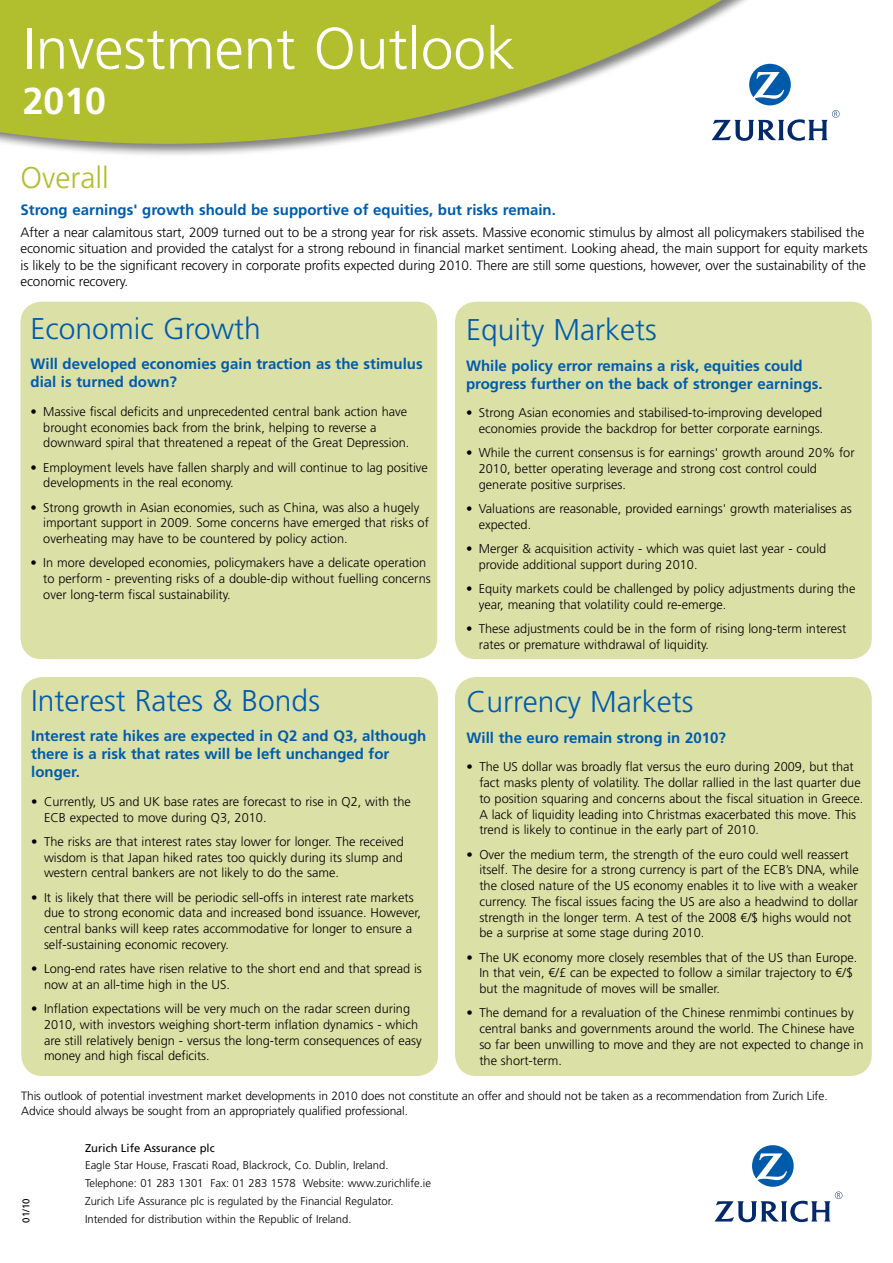
<style>
.page{position:relative;width:893px;height:1263px;background:#fff}
.page>*{position:absolute;margin:0;border:0;box-sizing:border-box;transform-origin:0 0}
.t1{font:300 58.5px "Frutiger";color:#fff}
.t2{font:700 37.5px "Frutiger";color:#fff}
.t3{font:300 30px "Frutiger";color:#005bab}
.t4{font:300 30px "Frutiger";color:#b1be2d}
.t5{font:700 15px/18px "Frutiger";color:#005bab}
.t6{font:300 13.5px/16.5px "Frutiger";letter-spacing:-.01em;color:#000}
.t7{font:300 12.75px/15.8px "Frutiger";color:#000}
.t8{font:300 12px/15.8px "Frutiger";letter-spacing:-.01em;color:#000}
.t9{font:300 11.25px/17.7px "Frutiger";color:#000}
.t10{font:11.25px "Frutiger";color:#000}
.t11{font:9.75px "Frutiger";color:#000}
</style>
<div class="page">
<div style="left:0;top:0;width:893px;height:158px;background:#000;opacity:.5"></div>
<svg style="left:0;top:0;width:893px;height:144px;fill:#b1be2d"></svg>
<div style="left:455px;top:302px;width:417px;height:357px;background:#dbe0a7;border-radius:21px"></div>
<div style="left:21px;top:302px;width:416px;height:357px;background:#dbe0a7;border-radius:21px"></div>
<div style="left:455px;top:677px;width:417px;height:399px;background:#dbe0a7;border-radius:21px"></div>
<div style="left:21px;top:677px;width:417px;height:399px;background:#dbe0a7;border-radius:21px"></div>
<svg style="left:714px;top:1145px;width:128px;height:77px"></svg>
<svg style="left:712px;top:64px;width:127px;height:77px"></svg>
<h1 class="t1" style="left:23px;top:15px;width:494px">Investment Outlook</h1>
<h2 class="t2" style="left:23px;top:79px;width:85px">2010</h2>
<h3 class="t4" style="left:21px;top:161px;width:90px">Overall</h3>
<p class="t5" style="left:21px;top:201px;width:537px">Strong earnings' growth should be supportive of equities, but risks remain.</p>
<p class="t6" style="left:21px;top:224px;width:849px">After a near calamitous start, 2009 turned out to be a strong year for risk assets. Massive economic stimulus by almost all policymakers stabilised the economic situation and provided the catalyst for a strong rebound in financial market sentiment. Looking ahead, the main support for equity markets is likely to be the significant recovery in corporate profits expected during 2010. There are still some questions, however, over the sustainability of the economic recovery.</p>
<h3 class="t3" style="left:31px;top:311px;width:232px">Economic Growth</h3>
<p class="t5" style="left:31px;top:355px;width:394px">Will developed economies gain traction as the stimulus dial is turned down?</p>
<p class="t7" style="left:43px;top:404px;width:368px;text-indent:-13px">• Massive fiscal deficits and unprecedented central bank action have brought economies back from the brink, helping to reverse a downward spiral that threatened a repeat of the Great Depression.</p>
<p class="t7" style="left:43px;top:460px;width:386px;text-indent:-13px">• Employment levels have fallen sharply and will continue to lag positive developments in the real economy.</p>
<p class="t7" style="left:43px;top:500px;width:387px;text-indent:-13px">• Strong growth in Asian economies, such as China, was also a hugely important support in 2009. Some concerns have emerged that risks of overheating may have to be countered by policy action.</p>
<p class="t7" style="left:43px;top:555px;width:389px;text-indent:-13px">• In more developed economies, policymakers have a delicate operation to perform - preventing risks of a double-dip without fuelling concerns over long-term fiscal sustainability.</p>
<h3 class="t3" style="left:31px;top:683px;width:290px">Interest Rates &amp; Bonds</h3>
<p class="t5" style="left:31px;top:727px;width:397px">Interest rate hikes are expected in Q2 and Q3, although there is a risk that rates will be left unchanged for longer.</p>
<p class="t7" style="left:44px;top:794px;width:368px;text-indent:-13px">• Currently, US and UK base rates are forecast to rise in Q2, with the<br>ECB expected to move during Q3, 2010.</p>
<p class="t7" style="left:44px;top:834px;width:361px;text-align:justify;text-indent:-13px">• The risks are that interest rates stay lower for longer. The received wisdom is that Japan hiked rates too quickly during its slump and western central bankers are not likely to do the same.</p>
<p class="t7" style="left:44px;top:889px;width:379px;text-indent:-13px">• It is likely that there will be periodic sell-offs in interest rate markets due to strong economic data and increased bond issuance. However, central banks will keep rates accommodative for longer to ensure a self-sustaining economic recovery.</p>
<p class="t7" style="left:44px;top:961px;width:379px;text-indent:-13px">• Long-end rates have risen relative to the short end and that spread is now at an all-time high in the US.</p>
<p class="t7" style="left:44px;top:1001px;width:379px;text-indent:-13px">• Inflation expectations will be very much on the radar screen during 2010, with investors weighing short-term inflation dynamics - which are still relatively benign - versus the long-term consequences of easy money and high fiscal deficits.</p>
<h3 class="t3" style="left:466px;top:313px;width:192px">Equity Markets</h3>
<p class="t5" style="left:466px;top:357px;width:358px">While policy error remains a risk, equities could progress further on the back of stronger earnings.</p>
<p class="t7" style="left:466px;top:405px;width:359px;text-align:right">• Strong Asian economies and stabilised-to-improving developed economies provide the backdrop for better corporate earnings.</p>
<p class="t7" style="left:479px;top:445px;width:377px;text-indent:-13px">• While the current consensus is for earnings' growth around 20% for<br>2010, better operating leverage and strong cost control could generate positive surprises.</p>
<p class="t7" style="left:479px;top:501px;width:375px;text-indent:-13px">• Valuations are reasonable, provided earnings' growth materialises as expected.</p>
<p class="t7" style="left:479px;top:541px;width:349px;text-indent:-13px">• Merger &amp; acquisition activity - which was quiet last year - could provide additional support during 2010.</p>
<p class="t7" style="left:479px;top:581px;width:378px;text-indent:-13px">• Equity markets could be challenged by policy adjustments during the year, meaning that volatility could re-emerge.</p>
<p class="t7" style="left:479px;top:621px;width:369px;text-indent:-13px">• These adjustments could be in the form of rising long-term interest rates or premature withdrawal of liquidity.</p>
<h3 class="t3" style="left:467px;top:685px;width:228px">Currency Markets</h3>
<p class="t5" style="left:467px;top:729px;width:261px">Will the euro remain strong in 2010?</p>
<p class="t7" style="left:479px;top:759px;width:386px;text-indent:-13px">• The US dollar was broadly flat versus the euro during 2009, but that fact masks plenty of volatility. The dollar rallied in the last quarter due to position squaring and concerns about the fiscal situation in Greece.<br>A lack of liquidity leading into Christmas exacerbated this move. This trend is likely to continue in the early part of 2010.</p>
<p class="t7" style="left:479px;top:846px;width:381px;text-indent:-13px">• Over the medium term, the strength of the euro could well reassert itself. The desire for a strong currency is part of the ECB’s DNA, while the closed nature of the US economy enables it to live with a weaker currency. The fiscal issues facing the US are also a headwind to dollar strength in the longer term. A test of the 2008 €/$ highs would not be a surprise at some stage during 2010.</p>
<p class="t7" style="left:479px;top:949px;width:379px;text-indent:-13px">• The UK economy more closely resembles that of the US than Europe.<br>In that vein, €/£ can be expected to follow a similar trajectory to €/$ but the magnitude of moves will be smaller.</p>
<p class="t7" style="left:479px;top:1005px;width:386px;text-indent:-13px">• The demand for a revaluation of the Chinese renmimbi continues by central banks and governments around the world. The Chinese have so far been unwilling to move and they are not expected to change in the short-term.</p>
<p class="t8" style="left:21px;top:1088px;width:808px">This outlook of potential investment market developments in 2010 does not constitute an offer and should not be taken as a recommendation from Zurich Life.<br>Advice should always be sought from an appropriately qualified professional.</p>
<p class="t10" style="left:85px;top:1141px;width:131px">Zurich Life Assurance plc</p>
<p class="t9" style="left:85px;top:1157px;width:347px">Eagle Star House, Frascati Road, Blackrock, Co. Dublin, Ireland.<br>Telephone: 01 283 1301 Fax: 01 283 1578 Website: www.zurichlife.ie<br>Zurich Life Assurance plc is regulated by the Financial Regulator.</p>
<p class="t11" style="left:20px;top:1222px;width:26px;rotate:-90deg">01/10</p>
<p class="t9" style="left:85px;top:1210px;width:268px">Intended for distribution within the Republic of Ireland.</p>
</div>
